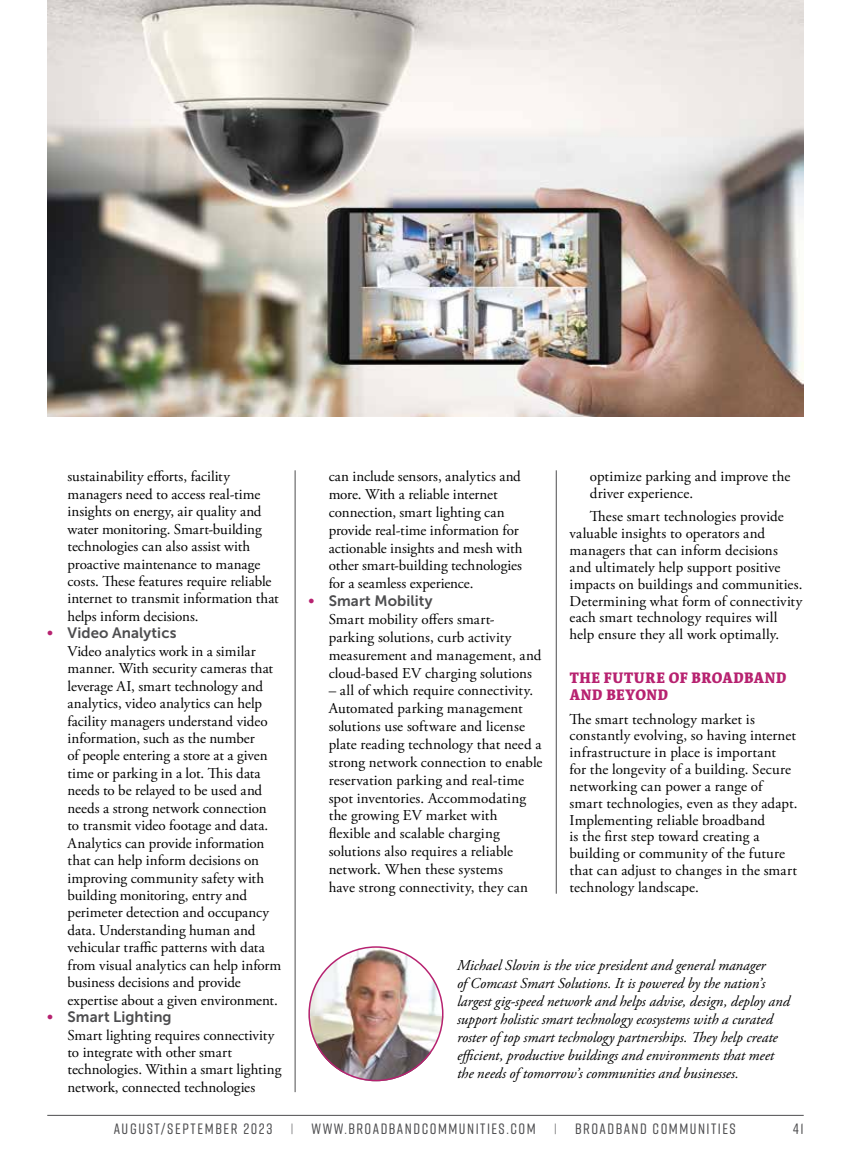
<style>
.page{position:relative;width:851px;height:1161px;background:#fff}
.page>*{position:absolute;margin:0;border:0;box-sizing:border-box;transform-origin:0 0}
.t1{font:15px/17.4px "Adobe Garamond Pro";color:#000}
.t2{font:italic 15px/18px "Adobe Garamond Pro";color:#000}
.t3{font:500 15px "Rift Soft";letter-spacing:.1em;color:#4d4d4f}
.t4{font:15px "Museo Sans 700";letter-spacing:.005em;color:#4d4d4f}
.t5{font:900 15px/16.8px "Acuta";letter-spacing:.04em;color:#b72270}
.s1{font-family:"Adobe Garamond Pro";font-weight:700;color:#b72270}
.s2{font-weight:300;font-size:11.85px}
</style>
<div class="page">
<hr style="left:47px;top:1115px;width:756px;height:1px;background:#4d4d4f">
<hr style="left:556px;top:470px;width:1px;height:424px;background:#4d4d4f">
<hr style="left:295px;top:470px;width:1px;height:622px;background:#4d4d4f">
<img style="left:311px;top:947px;width:132px;height:134px">
<img style="left:47px;top:0;width:756px;height:416px">
<p class="t1" style="left:68px;top:468px;width:213px">sustainability efforts, facility managers need to access real-time insights on energy, air quality and water monitoring. Smart-building technologies can also assist with proactive maintenance to manage costs. These features require reliable internet to transmit information that helps inform decisions.</p>
<p class="t4" style="left:47px;top:625px;width:131px"><span class="s1">•</span> Video Analytics</p>
<p class="t1" style="left:68px;top:643px;width:215px">Video analytics work in a similar manner. With security cameras that leverage AI, smart technology and analytics, video analytics can help facility managers understand video information, such as the number<br>of people entering a store at a given time or parking in a lot. This data needs to be relayed to be used and needs a strong network connection to transmit video footage and data.<br>Analytics can provide information that can help inform decisions on improving community safety with building monitoring, entry and perimeter detection and occupancy data. Understanding human and vehicular traffic patterns with data from visual analytics can help inform business decisions and provide expertise about a given environment.</p>
<p class="t4" style="left:47px;top:1009px;width:126px"><span class="s1">•</span> Smart Lighting</p>
<p class="t1" style="left:68px;top:1027px;width:215px">Smart lighting requires connectivity to integrate with other smart technologies. Within a smart lighting network, connected technologies</p>
<p class="t1" style="left:328px;top:468px;width:195px;line-height:17.9px">can include sensors, analytics and more. With a reliable internet connection, smart lighting can provide real-time information for actionable insights and mesh with other smart-building technologies for a seamless experience.</p>
<p class="t4" style="left:308px;top:593px;width:126px"><span class="s1">•</span> Smart Mobility</p>
<p class="t1" style="left:328px;top:611px;width:214px;line-height:17.9px">Smart mobility offers smart&shy;parking solutions, curb activity measurement and management, and cloud-based EV charging solutions</p>
<p class="t1" style="left:328px;top:682px;width:215px;line-height:17.9px">– all of which require connectivity.<br>Automated parking management solutions use software and license plate reading technology that need a strong network connection to enable reservation parking and real-time spot inventories. Accommodating the growing EV market with flexible and scalable charging solutions also requires a reliable network. When these systems<br>have strong connectivity, they can</p>
<p class="t1" style="left:590px;top:468px;width:202px;line-height:16.8px">optimize parking and improve the driver experience.</p>
<p class="t1" style="left:569px;top:509px;width:234px;line-height:16.8px;text-indent:20px">These smart technologies provide valuable insights to operators and managers that can inform decisions and ultimately help support positive impacts on buildings and communities.<br>Determining what form of connectivity each smart technology requires will help ensure they all work optimally.</p>
<p class="t5" style="left:569px;top:669px;width:218px">THE FUTURE OF BROADBAND<br>AND BEYOND</p>
<p class="t1" style="left:569px;top:711px;width:229px;line-height:16.8px">The smart technology market is constantly evolving, so having internet infrastructure in place is important<br>for the longevity of a building. Secure networking can power a range of smart technologies, even as they adapt.<br>Implementing reliable broadband<br>is the first step toward creating a building or community of the future that can adjust to changes in the smart technology landscape.</p>
<p class="t2" style="left:457px;top:957px;width:334px">Michael Slovin is the vice president and general manager<br>of Comcast Smart Solutions. It is powered by the nation’s largest gig-speed network and helps advise, design, deploy and support holistic smart technology ecosystems with a curated roster of top smart technology partnerships. They help create efficient, productive buildings and environments that meet the needs of tomorrow’s communities and businesses.</p>
<p class="t3" style="left:114px;top:1118px;width:623px">AUGUST/SEPTEMBER 2023 <span class="s2">|</span> WWW.BROADBANDCOMMUNITIES.COM <span class="s2">|</span> BROADBAND COMMUNITIES</p>
<p class="t3" style="left:793px;top:1118px;width:12px">41</p>
</div>
